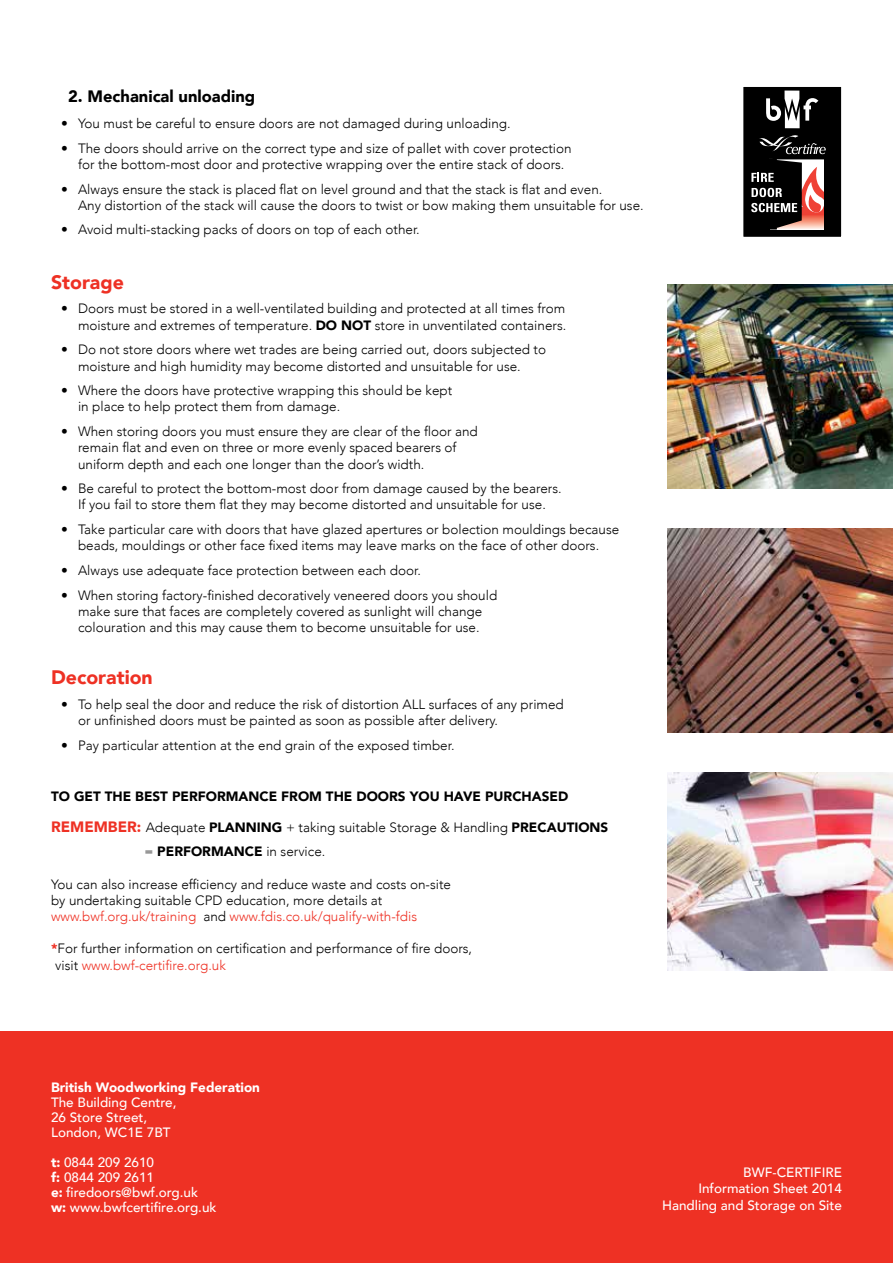
<style>
.page{position:relative;width:893px;height:1263px;background:#fff}
.page>*{position:absolute;margin:0;border:0;box-sizing:border-box;transform-origin:0 0}
.t1{font:900 19.5px "Avenir";color:#ee3124}
.t2{font:900 16.5px "Avenir";color:#000}
.t3{font:300 13.5px/16.2px "Avenir";color:#000}
.t4{font:500 13.5px/15px "Avenir";color:#fff}
.t5{font:900 13.5px "Avenir";color:#000}
.t6{font:900 13.5px "Avenir";color:#fff}
.s1{font-weight:900}
.s2{font-weight:900;font-size:15px;color:#ee3124}
.s3{color:#ee3124}
.s4{font-weight:900;color:#ee3124}
</style>
<div class="page">
<div style="left:0;top:1031px;width:893px;height:232px;background:#ee3124"></div>
<div style="left:742px;top:86px;width:100px;height:152px;background:#000"></div>
<div style="left:741px;top:85px;width:102px;height:154px;border:2px solid #fff"></div>
<div style="left:772px;top:157px;width:63px;height:73px;border:3px solid #000"></div>
<div style="left:768px;top:158px;width:8px;height:71px;background:#000;border:1px solid #000"></div>
<div style="left:824px;top:157px;width:15px;height:73px;background:#000"></div>
<svg style="left:751px;top:160px;width:73px;height:68px"></svg>
<svg style="left:766px;top:91px;width:52px;height:37px"></svg>
<svg style="left:759px;top:135px;width:67px;height:19px"></svg>
<img style="left:667px;top:772px;width:226px;height:198px">
<img style="left:667px;top:528px;width:226px;height:205px">
<img style="left:667px;top:284px;width:226px;height:205px">
<p class="t2" style="left:68px;top:82px;width:189px">2. Mechanical unloading</p>
<p class="t3" style="left:61px;top:115px;width:451px">• You must be careful to ensure doors are not damaged during unloading.</p>
<p class="t3" style="left:78px;top:140px;width:495px;text-indent:-17px">• The doors should arrive on the correct type and size of pallet with cover protection for the bottom-most door and protective wrapping over the entire stack of doors.</p>
<p class="t3" style="left:78px;top:181px;width:567px;text-indent:-17px">• Always ensure the stack is placed flat on level ground and that the stack is flat and even.<br>Any distortion of the stack will cause the doors to twist or bow making them unsuitable for use.</p>
<p class="t3" style="left:61px;top:222px;width:360px">• Avoid multi-stacking packs of doors on top of each other.</p>
<h1 class="t1" style="left:51px;top:265px;width:74px">Storage</h1>
<p class="t3" style="left:61px;top:301px;width:507px;text-align:right">• Doors must be stored in a well-ventilated building and protected at all times from moisture and extremes of temperature. <span class="s1">DO NOT</span> store in unventilated containers.</p>
<p class="t3" style="left:78px;top:342px;width:470px;text-indent:-17px">• Do not store doors where wet trades are being carried out, doors subjected to moisture and high humidity may become distorted and unsuitable for use.</p>
<p class="t3" style="left:78px;top:382px;width:376px;text-indent:-17px">• Where the doors have protective wrapping this should be kept in place to help protect them from damage.</p>
<p class="t3" style="left:78px;top:423px;width:401px;text-indent:-17px">• When storing doors you must ensure they are clear of the floor and remain flat and even on three or more evenly spaced bearers of uniform depth and each one longer than the door’s width.</p>
<p class="t3" style="left:61px;top:480px;width:502px;text-align:center">• Be careful to protect the bottom-most door from damage caused by the bearers.<br>If you fail to store them flat they may become distorted and unsuitable for use.</p>
<p class="t3" style="left:61px;top:521px;width:560px;text-align:center">• Take particular care with doors that have glazed apertures or bolection mouldings because beads, mouldings or other face fixed items may leave marks on the face of other doors.</p>
<p class="t3" style="left:61px;top:562px;width:361px">• Always use adequate face protection between each door.</p>
<p class="t3" style="left:61px;top:587px;width:438px;text-align:center">• When storing factory-finished decoratively veneered doors you should make sure that faces are completely covered as sunlight will change colouration and this may cause them to become unsuitable for use.</p>
<h1 class="t1" style="left:51px;top:661px;width:103px">Decoration</h1>
<p class="t3" style="left:78px;top:696px;width:487px;text-indent:-17px">• To help seal the door and reduce the risk of distortion ALL surfaces of any primed or unfinished doors must be painted as soon as possible after delivery.</p>
<p class="t3" style="left:61px;top:737px;width:395px">• Pay particular attention at the end grain of the exposed timber.</p>
<p class="t5" style="left:51px;top:785px;width:519px">TO GET THE BEST PERFORMANCE FROM THE DOORS YOU HAVE PURCHASED</p>
<p class="t3" style="left:145px;top:815px;width:465px;line-height:24px;text-indent:-94px"><span class="s2">REMEMBER:</span> Adequate <span class="s1">PLANNING</span> + taking suitable Storage &amp; Handling <span class="s1">PRECAUTIONS </span>= <span class="s1">PERFORMANCE</span> in service.</p>
<p class="t3" style="left:51px;top:876px;width:401px">You can also increase efficiency and reduce waste and costs on-site by undertaking suitable CPD education, more details at <span class="s3">www.bwf.org.uk/training</span> and <span class="s3">www.fdis.co.uk/qualify-with-fdis</span></p>
<p class="t3" style="left:55px;top:941px;width:418px;text-indent:-4px"><span class="s4">*</span>For further information on certification and performance of fire doors, visit <span class="s3">www.bwf-certifire.org.uk</span></p>
<p class="t6" style="left:51px;top:1076px;width:210px">British Woodworking Federation</p>
<p class="t4" style="left:51px;top:1094px;width:127px">The Building Centre,<br>26 Store Street,<br>London, WC1E 7BT</p>
<p class="t4" style="left:51px;top:1154px;width:167px"><span class="s1">t:</span> 0844 209 2610<br><span class="s1">f:</span> 0844 209 2611<br><span class="s1">e:</span> firedoors@bwf.org.uk <span class="s1">w:</span> www.bwfcertifire.org.uk</p>
<p class="t4" style="left:662px;top:1164px;width:181px;line-height:16.2px;text-align:right">BWF-CERTIFIRE<br>Information Sheet 2014<br>Handling and Storage on Site</p>
</div>
